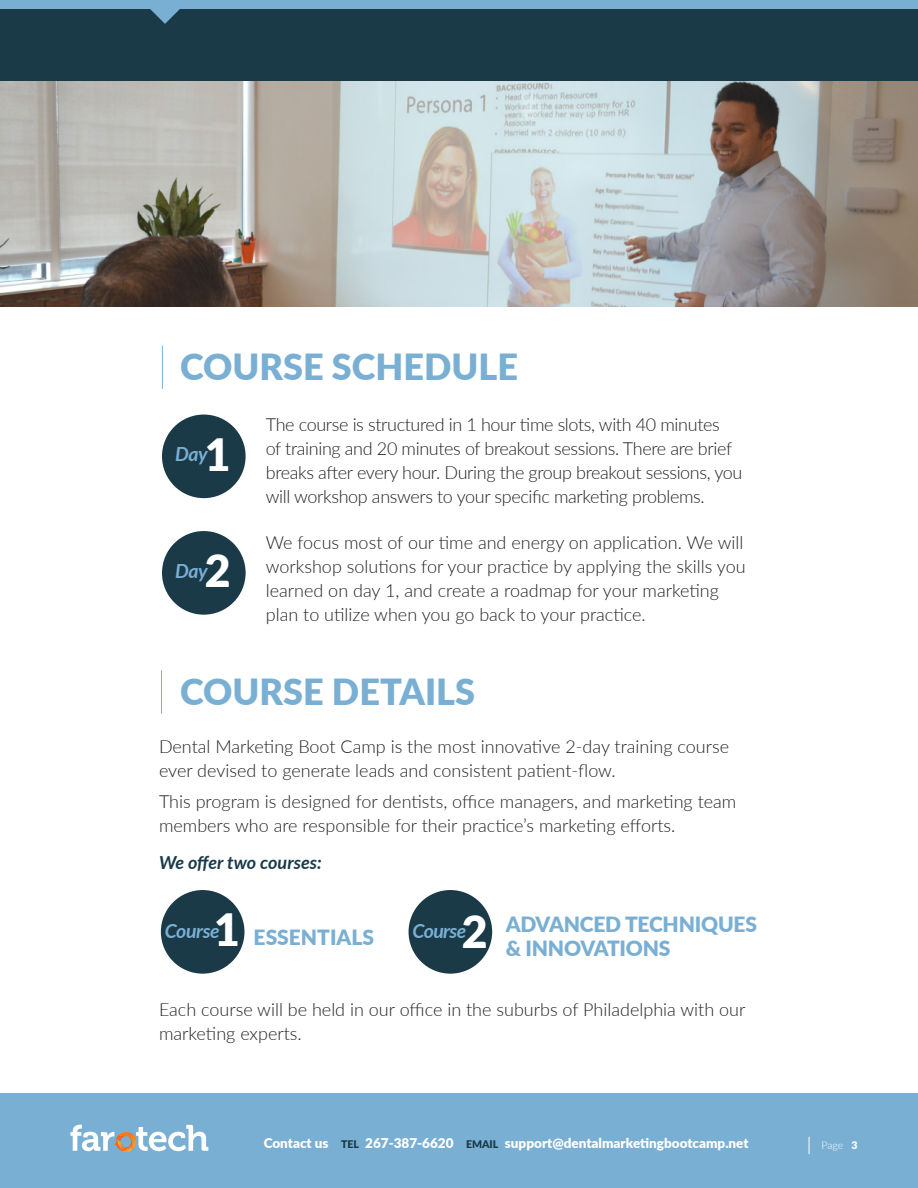
<style>
.page{position:relative;width:918px;height:1188px;background:#fff}
.page>*{position:absolute;margin:0;border:0;box-sizing:border-box;transform-origin:0 0}
.t1{font:900 44.55px "Lato";color:#fff}
.t2{font:900 36px "Lato";color:#7aafd4}
.t3{font:900 21px "Lato";letter-spacing:-.01em;color:#7aafd4}
.t4{font:italic 700 19.5px "Lato";letter-spacing:-.025em;color:#7aafd4}
.t5{font:300 18px/24px "Lato";color:#231f20}
.t6{font:300 18px/24px "Lato";letter-spacing:-.02em;color:#231f20}
.t7{font:italic 700 18px "Lato";color:#1a3a48}
.t8{font:900 13.5px "Lato";color:#fff}
.t9{font:300 10.5px "Lato";color:#fff}
.s1{font-size:10.5px;color:#1a3a48}
.s2{font-weight:900}
</style>
<div class="page">
<img style="left:0;top:81px;width:918px;height:226px">
<div style="left:0;top:0;width:918px;height:81px;background:#1a3a48"></div>
<div style="left:0;top:0;width:918px;height:9px;background:#7aafd4"></div>
<svg style="left:150px;top:9px;width:30px;height:15px"></svg>
<hr style="left:161px;top:670px;width:1px;height:44px;background:#7aafd4">
<div style="left:161px;top:890px;width:83px;height:84px;background:#1a3a48;border-radius:50%"></div>
<div style="left:409px;top:890px;width:83px;height:84px;background:#1a3a48;border-radius:50%"></div>
<div style="left:162px;top:415px;width:84px;height:83px;background:#1a3a48;border-radius:50%"></div>
<div style="left:162px;top:531px;width:84px;height:84px;background:#1a3a48;border-radius:50%"></div>
<div style="left:0;top:1094px;width:918px;height:94px;background:#7aafd4"></div>
<svg style="left:70px;top:1125px;width:138px;height:27px"></svg>
<svg style="left:809px;top:1137px;width:1px;height:17px"></svg>
<hr style="left:162px;top:346px;width:1px;height:43px;background:#7aafd4">
<p class="t2" style="left:180px;top:340px;width:339px">COURSE SCHEDULE</p>
<p class="t4" style="left:175px;top:440px;width:34px">Day</p>
<p class="t1" style="left:205px;top:421px;width:27px">1</p>
<p class="t1" style="left:205px;top:538px;width:27px">2</p>
<p class="t4" style="left:175px;top:556px;width:34px">Day</p>
<p class="t6" style="left:266px;top:412px;width:478px">The course is structured in 1 hour time slots, with 40 minutes<br>of training and 20 minutes of breakout sessions. There are brief breaks after every hour. During the group breakout sessions, you will workshop answers to your specific marketing problems.</p>
<p class="t5" style="left:266px;top:530px;width:481px">We focus most of our time and energy on application. We will workshop solutions for your practice by applying the skills you learned on day 1, and create a roadmap for your marketing plan to utilize when you go back to your practice.</p>
<p class="t2" style="left:180px;top:665px;width:296px">COURSE DETAILS</p>
<p class="t5" style="left:159px;top:734px;width:572px">Dental Marketing Boot Camp is the most innovative 2-day training course ever devised to generate leads and consistent patient-flow.</p>
<p class="t5" style="left:159px;top:789px;width:579px">This program is designed for dentists, office managers, and marketing team members who are responsible for their practice’s marketing efforts.</p>
<p class="t7" style="left:159px;top:850px;width:164px">We offer two courses:</p>
<p class="t1" style="left:214px;top:896px;width:27px">1</p>
<p class="t1" style="left:462px;top:898px;width:27px">2</p>
<p class="t4" style="left:165px;top:917px;width:56px">Course</p>
<p class="t3" style="left:506px;top:909px;width:253px">ADVANCED TECHNIQUES</p>
<p class="t4" style="left:413px;top:917px;width:55px">Course</p>
<p class="t3" style="left:254px;top:921px;width:122px">ESSENTIALS</p>
<p class="t3" style="left:506px;top:933px;width:166px">&amp; INNOVATIONS</p>
<p class="t5" style="left:159px;top:997px;width:588px">Each course will be held in our office in the suburbs of Philadelphia with our marketing experts.</p>
<p class="t8" style="left:264px;top:1133px;width:486px">Contact us <span class="s1">TEL</span> 267-387-6620 <span class="s1">EMAIL</span> support@dentalmarketingbootcamp.net</p>
<p class="t9" style="left:822px;top:1138px;width:37px">Page <span class="s2">3</span></p>
</div>
